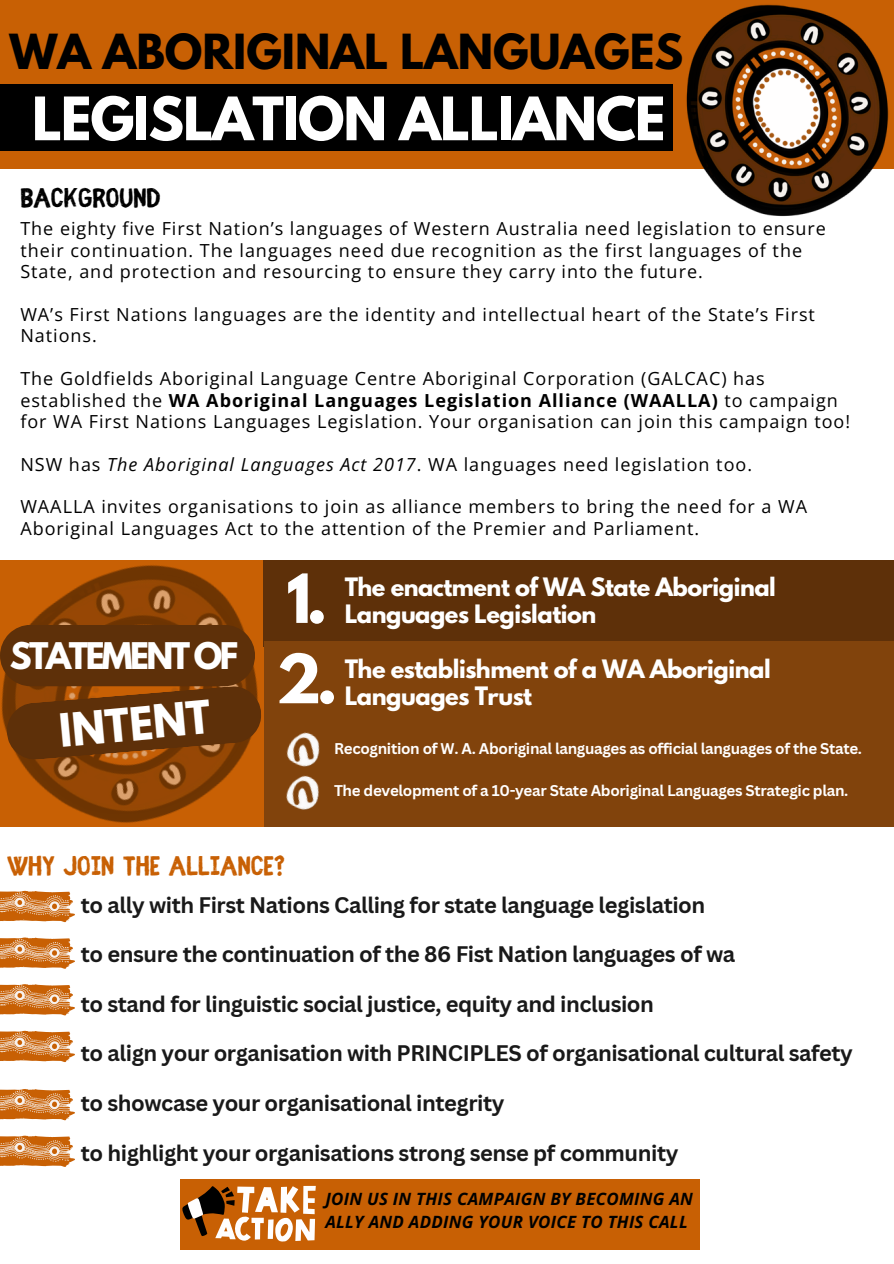
<style>
.page{position:relative;width:894px;height:1264px;background:#fff}
.page>*{position:absolute;margin:0;border:0;box-sizing:border-box;transform-origin:0 0}
.t1{font:700 60px "League Spartan";color:#fff}
.t2{font:700 52.95px "League Spartan";letter-spacing:-.02em;color:#fff}
.t3{font:700 42.75px "League Spartan";color:#000}
.t4{font:700 40.65px "League Spartan";color:#fff}
.t5{font:700 32.55px "League Spartan";letter-spacing:-.08em;color:#fff}
.t6{font:700 30px "Fibre Vintage Full";color:#c86004}
.t7{font:700 30px "Fibre Vintage Full";color:#000}
.t8{font:700 22.5px/27px "League Spartan";letter-spacing:-.02em;color:#fff}
.t9{font:700 21.9px "Canva Sans";letter-spacing:-.02em;color:#191919}
.t10{font:18px/21.3px "Open Sans";letter-spacing:.055em;color:#000}
.t11{font:italic 700 16.95px/23.1px "Open Sans";letter-spacing:.015em;color:#000}
.t12{font:700 15.15px "Canva Sans";letter-spacing:-.02em;color:#fffefe}
.s1{font-weight:700}
.s2{font-style:italic}
</style>
<div class="page">
<div style="left:0;top:0;width:893px;height:168px;background:#c86004"></div>
<div style="left:0;top:84px;width:672px;height:67px;background:#000"></div>
<img style="left:0;top:560px;width:264px;height:267px">
<div style="left:263px;top:560px;width:630px;height:86px;background:#5e3009"></div>
<div style="left:180px;top:1178px;width:519px;height:71px;background:#c86004"></div>
<svg style="left:182px;top:1185px;width:133px;height:57px"></svg>
<svg style="left:0;top:625px;width:262px;height:135px;background:#6b3608"></svg>
<div style="left:264px;top:641px;width:629px;height:186px;background:#81430c"></div>
<img style="left:286px;top:732px;width:34px;height:27px">
<img style="left:263px;top:759px;width:56px;height:68px">
<img style="left:650px;top:4px;width:243px;height:213px">
<svg style="left:0;top:891px;width:75px;height:31px"></svg>
<img style="left:0;top:890px;width:68px;height:26px">
<svg style="left:0;top:938px;width:75px;height:31px"></svg>
<img style="left:0;top:937px;width:68px;height:26px">
<svg style="left:0;top:985px;width:75px;height:30px"></svg>
<img style="left:0;top:984px;width:68px;height:26px">
<svg style="left:0;top:1031px;width:75px;height:31px"></svg>
<img style="left:0;top:1030px;width:68px;height:26px">
<svg style="left:0;top:1089px;width:75px;height:31px"></svg>
<img style="left:0;top:1089px;width:68px;height:25px">
<svg style="left:0;top:1136px;width:75px;height:31px"></svg>
<img style="left:0;top:1135px;width:68px;height:26px">
<h4 class="t3" style="left:10px;top:31px;width:675px">WA ABORIGINAL LANGUAGES</h4>
<p class="t2" style="left:32px;top:93px;width:635px">LEGISLATION ALLIANCE</p>
<p class="t7" style="left:20px;top:185px;width:142px">BACKGROUND</p>
<h3 class="t10" style="left:20px;top:218px;width:807px">The eighty five First Nation’s languages of Western Australia need legislation to ensure their continuation. The languages need due recognition as the first languages of the<br>State, and protection and resourcing to ensure they carry into the future.</h3>
<h2 class="t10" style="left:20px;top:303px;width:796px">WA’s First Nations languages are the identity and intellectual heart of the State’s First<br>Nations.</h2>
<p class="t10" style="left:20px;top:367px;width:831px">The Goldfields Aboriginal Language Centre Aboriginal Corporation (GALCAC) has established the <span class="s1">WA Aboriginal Languages Legislation Alliance (WAALLA)</span> to campaign for WA First Nations Languages Legislation. Your organisation can join this campaign too!</p>
<h4 class="t10" style="left:20px;top:453px;width:733px">NSW has <span class="s2">The Aboriginal Languages Act 2017</span>. WA languages need legislation too.</h4>
<p class="t10" style="left:20px;top:496px;width:788px">WAALLA invites organisations to join as alliance members to bring the need for a WA<br>Aboriginal Languages Act to the attention of the Premier and Parliament.</p>
<h3 class="t5" style="left:10px;top:639px;width:230px">STATEMENT OF</h3>
<p class="t4" style="left:58px;top:710px;width:153px;rotate:-5deg">INTENT</p>
<h6 class="t1" style="left:286px;top:569px;width:42px">1.</h6>
<p class="t1" style="left:276px;top:649px;width:63px">2.</p>
<p class="t8" style="left:344px;top:576px;width:432px">The enactment of WA State Aboriginal<br>Languages Legislation</p>
<h1 class="t8" style="left:344px;top:658px;width:427px">The establishment of a WA Aboriginal<br>Languages Trust</h1>
<p class="t12" style="left:334px;top:737px;width:529px">Recognition of W. A. Aboriginal languages as official languages of the State.</p>
<h6 class="t12" style="left:334px;top:779px;width:515px">The development of a 10-year State Aboriginal Languages Strategic plan.</h6>
<p class="t6" style="left:7px;top:853px;width:279px">WHY JOIN THE ALLIANCE?</p>
<p class="t9" style="left:81px;top:889px;width:625px">to ally with First Nations Calling for state language legislation</p>
<h1 class="t9" style="left:81px;top:939px;width:655px">to ensure the continuation of the 86 Fist Nation languages of wa</h1>
<h4 class="t9" style="left:81px;top:988px;width:574px">to stand for linguistic social justice, equity and inclusion</h4>
<p class="t9" style="left:81px;top:1038px;width:773px">to align your organisation with PRINCIPLES of organisational cultural safety</p>
<p class="t9" style="left:81px;top:1087px;width:425px">to showcase your organisational integrity</p>
<p class="t9" style="left:81px;top:1137px;width:599px">to highlight your organisations strong sense pf community</p>
<p class="t11" style="left:325px;top:1186px;width:369px">JOIN US IN THIS CAMPAIGN BY BECOMING AN<br>ALLY AND ADDING YOUR VOICE TO THIS CALL</p>
</div>
